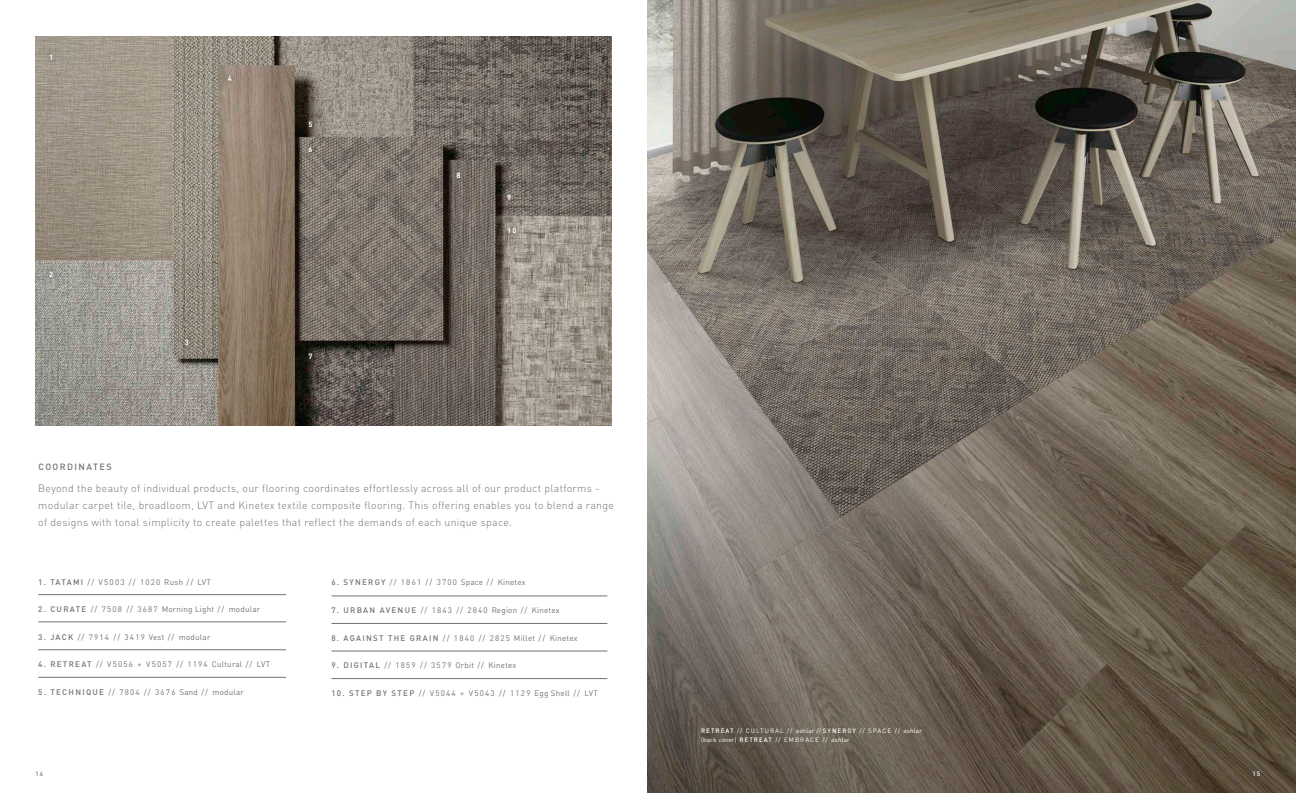
<style>
.page{position:relative;width:1296px;height:793px;background:#fff}
.page>*{position:absolute;margin:0;border:0;box-sizing:border-box;transform-origin:0 0}
.t1{font:300 10.5px/17px "DINOT";letter-spacing:.03em;color:#717271}
.t2{font:500 9px "DINOT";letter-spacing:.16em;color:#717271}
.t3{font:8px "DINOT";letter-spacing:.03em;color:#717271}
.t4{font:8px "DINOT";letter-spacing:.15em;color:#717271}
.t5{font:700 7.5px "DINOT";color:#fff}
.t6{font:6.3px "DINOT";letter-spacing:.08em;color:#fff}
.t7{font:6.3px "DINOT";letter-spacing:.03em;color:#fff}
.t8{font:500 6.3px "DINOT";color:#717271}
.t9{font:500 6.3px "DINOT";color:#fff}
.s1{font-weight:500}
</style>
<div class="page">
<img style="left:35px;top:36px;width:576px;height:389px">
<div style="left:45px;top:50px;width:12px;height:15px;background:#231f20;opacity:.75"></div>
<div style="left:45px;top:266px;width:13px;height:16px;background:#231f20;opacity:.75"></div>
<div style="left:180px;top:334px;width:13px;height:16px;background:#231f20;opacity:.75"></div>
<div style="left:223px;top:70px;width:13px;height:15px;background:#231f20;opacity:.75"></div>
<div style="left:303px;top:116px;width:14px;height:16px;background:#231f20;opacity:.75"></div>
<svg style="left:304px;top:141px;width:13px;height:16px"></svg>
<div style="left:503px;top:222px;width:18px;height:15px;background:#231f20;opacity:.75"></div>
<hr style="left:38px;top:594px;width:248px;height:1px;background:#717271">
<hr style="left:38px;top:621px;width:248px;height:1px;background:#717271">
<hr style="left:38px;top:649px;width:248px;height:1px;background:#717271">
<hr style="left:38px;top:676px;width:248px;height:1px;background:#717271">
<hr style="left:331px;top:595px;width:276px;height:1px;background:#717271">
<hr style="left:331px;top:623px;width:276px;height:1px;background:#717271">
<hr style="left:331px;top:650px;width:276px;height:1px;background:#717271">
<hr style="left:331px;top:678px;width:276px;height:1px;background:#717271">
<img style="left:647px;top:0;width:648px;height:792px">
<p class="t5" style="left:49px;top:52px;width:6px">1</p>
<p class="t5" style="left:49px;top:269px;width:6px">2</p>
<p class="t5" style="left:228px;top:73px;width:6px">4</p>
<p class="t5" style="left:184px;top:337px;width:6px">3</p>
<p class="t5" style="left:308px;top:119px;width:6px">5</p>
<p class="t5" style="left:308px;top:144px;width:6px">6</p>
<p class="t5" style="left:308px;top:351px;width:6px">7</p>
<p class="t5" style="left:456px;top:170px;width:6px">8</p>
<p class="t5" style="left:507px;top:193px;width:6px">9</p>
<p class="t5" style="left:507px;top:225px;width:11px">10</p>
<p class="t2" style="left:38px;top:461px;width:75px">COORDINATES</p>
<p class="t1" style="left:38px;top:479px;width:577px">Beyond the beauty of individual products, our flooring coordinates effortlessly across all of our product platforms - modular carpet tile, broadloom, LVT and Kinetex textile composite flooring. This offering enables you to blend a range of designs with tonal simplicity to create palettes that reflect the demands of each unique space.</p>
<p class="t4" style="left:38px;top:576px;width:174px"><span class="s1">1. TATAMI</span> // V5003 // 1020 Rush // LVT</p>
<p class="t3" style="left:38px;top:603px;width:223px"><span class="s1">2. CURATE</span> // 7508 // 3687 Morning Light // modular</p>
<p class="t3" style="left:38px;top:631px;width:173px"><span class="s1">3. JACK</span> // 7914 // 3419 Vest // modular</p>
<p class="t4" style="left:38px;top:658px;width:233px"><span class="s1">4. RETREAT</span> // V5056 + V5057 // 1194 Cultural // LVT</p>
<p class="t3" style="left:38px;top:686px;width:207px"><span class="s1">5. TECHNIQUE</span> // 7804 // 3676 Sand // modular</p>
<p class="t8" style="left:35px;top:769px;width:9px">14</p>
<p class="t3" style="left:331px;top:576px;width:196px"><span class="s1">6. SYNERGY</span> // 1861 // 3700 Space // Kinetex</p>
<p class="t3" style="left:331px;top:605px;width:230px"><span class="s1">7. URBAN AVENUE</span> // 1843 // 2840 Region // Kinetex</p>
<p class="t3" style="left:331px;top:632px;width:248px"><span class="s1">8. AGAINST THE GRAIN</span> // 1840 // 2825 Millet // Kinetex</p>
<p class="t3" style="left:331px;top:660px;width:186px"><span class="s1">9. DIGITAL</span> // 1859 // 3579 Orbit // Kinetex</p>
<p class="t4" style="left:331px;top:687px;width:268px"><span class="s1">10. STEP BY STEP</span> // V5044 + V5043 // 1129 Egg Shell // LVT</p>
<p class="t6" style="left:701px;top:726px;width:222px"><span class="s1">RETREAT</span> // CULTURAL // ashlar // <span class="s1">SYNERGY</span> // SPACE // ashlar</p>
<p class="t7" style="left:701px;top:735px;width:150px">(back cover) <span class="s1">RETREAT</span> // EMBRACE // ashlar</p>
<p class="t9" style="left:1252px;top:769px;width:9px">15</p>
</div>
